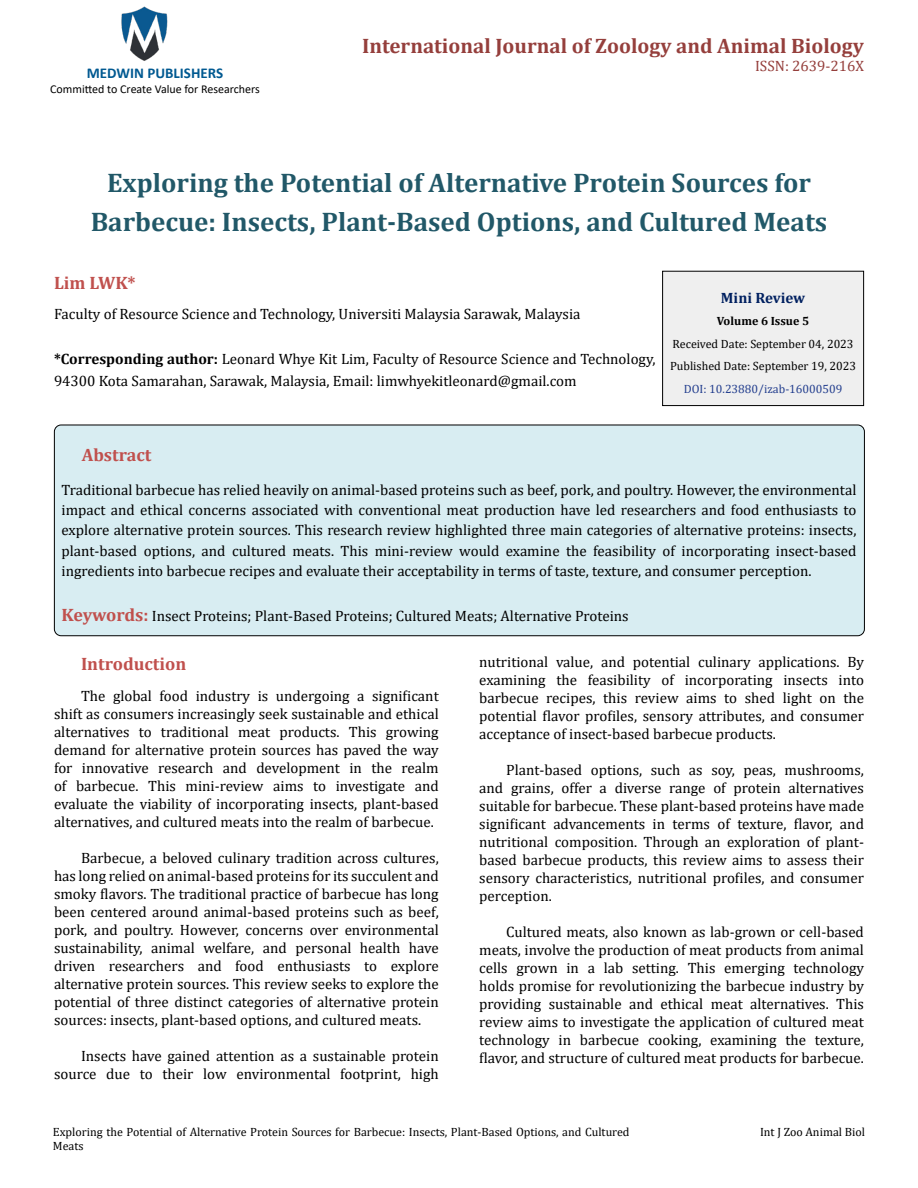
<style>
.page{position:relative;width:918px;height:1188px;background:#fff}
.page>*{position:absolute;margin:0;border:0;box-sizing:border-box;transform-origin:0 0}
.t1{font:700 27px/39px "Cambria";color:#215868;text-align:center}
.t2{font:700 21px "Cambria";color:#953f3c}
.t3{font:700 18px "Cambria";color:#c0504d}
.t4{font:15px/18px "Cambria";color:#000;text-align:justify}
.t5{font:700 15px "Calibri";color:#005991}
.t6{font:15px "Cambria";color:#953f3c}
.t7{font:700 15px "Cambria";color:#002060}
.t8{font:12px/14.4px "Cambria";color:#000}
.t9{font:12px "Calibri";color:#000}
.t10{font:12px "Cambria";color:#25408f}
.t11{font:700 12px "Cambria";color:#000}
.s1{font-weight:700}
.s2{font-weight:700;font-size:18px;color:#c0504d}
</style>
<div class="page">
<img style="left:121px;top:6px;width:47px;height:55px">
<div style="left:663px;top:271px;width:201px;height:135px;background:#efefef"></div>
<div style="left:662px;top:271px;width:202px;height:135px;border:1px solid #000"></div>
<div style="left:54px;top:425px;width:810px;height:211px;background:#d8edf2;border-radius:7px"></div>
<div style="left:54px;top:425px;width:811px;height:211px;border:1px solid #000;border-radius:7px"></div>
<p class="t5" style="left:87px;top:63px;width:138px">MEDWIN PUBLISHERS</p>
<p class="t9" style="left:50px;top:80px;width:211px">Committed to Create Value for Researchers</p>
<h2 class="t2" style="left:362px;top:31px;width:503px">International Journal of Zoology and Animal Biology</h2>
<p class="t6" style="left:755px;top:57px;width:110px">ISSN: 2639-216X</p>
<h1 class="t1" style="left:91px;top:162px;width:738px">Exploring the Potential of Alternative Protein Sources for<br>Barbecue: Insects, Plant-Based Options, and Cultured Meats</h1>
<p class="t3" style="left:54px;top:270px;width:83px">Lim LWK*</p>
<p class="t4" style="left:54px;top:304px;width:528px">Faculty of Resource Science and Technology, Universiti Malaysia Sarawak, Malaysia</p>
<p class="t4" style="left:54px;top:347px;width:603px;line-height:22.5px"><span class="s1">*Corresponding author:</span> Leonard Whye Kit Lim, Faculty of Resource Science and Technology,<br>94300 Kota Samarahan, Sarawak, Malaysia, Email: limwhyekitleonard@gmail.com</p>
<p class="t7" style="left:721px;top:287px;width:86px">Mini Review</p>
<p class="t11" style="left:717px;top:313px;width:94px">Volume 6 Issue 5</p>
<p class="t8" style="left:670px;top:332px;width:188px;line-height:22.5px">Received Date: September 04, 2023<br>Published Date: September 19, 2023</p>
<p class="t10" style="left:684px;top:382px;width:160px">DOI: 10.23880/izab-16000509</p>
<p class="t3" style="left:82px;top:442px;width:71px">Abstract</p>
<p class="t4" style="left:62px;top:479px;width:797px;line-height:20.2px">Traditional barbecue has relied heavily on animal-based proteins such as beef, pork, and poultry. However, the environmental impact and ethical concerns associated with conventional meat production have led researchers and food enthusiasts to explore alternative protein sources. This research review highlighted three main categories of alternative proteins: insects, plant-based options, and cultured meats. This mini-review would examine the feasibility of incorporating insect-based ingredients into barbecue recipes and evaluate their acceptability in terms of taste, texture, and consumer perception.</p>
<p class="t4" style="left:62px;top:607px;width:569px"><span class="s2">Keywords:</span> Insect Proteins; Plant-Based Proteins; Cultured Meats; Alternative Proteins</p>
<p class="t3" style="left:81px;top:651px;width:107px">Introduction</p>
<p class="t4" style="left:54px;top:687px;width:386px;text-indent:27px">The global food industry is undergoing a significant shift as consumers increasingly seek sustainable and ethical alternatives to traditional meat products. This growing demand for alternative protein sources has paved the way for innovative research and development in the realm of barbecue. This mini-review aims to investigate and evaluate the viability of incorporating insects, plant-based alternatives, and cultured meats into the realm of barbecue.</p>
<p class="t4" style="left:54px;top:849px;width:386px;text-indent:27px">Barbecue, a beloved culinary tradition across cultures, has long relied on animal-based proteins for its succulent and smoky flavors. The traditional practice of barbecue has long been centered around animal-based proteins such as beef, pork, and poultry. However, concerns over environmental sustainability, animal welfare, and personal health have driven researchers and food enthusiasts to explore alternative protein sources. This review seeks to explore the potential of three distinct categories of alternative protein sources: insects, plant-based options, and cultured meats.</p>
<p class="t4" style="left:54px;top:1047px;width:386px;text-align:right">Insects have gained attention as a sustainable protein source due to their low environmental footprint, high</p>
<p class="t4" style="left:479px;top:653px;width:386px">nutritional value, and potential culinary applications. By examining the feasibility of incorporating insects into barbecue recipes, this review aims to shed light on the potential flavor profiles, sensory attributes, and consumer acceptance of insect-based barbecue products.</p>
<p class="t4" style="left:479px;top:761px;width:386px;text-indent:27px">Plant-based options, such as soy, peas, mushrooms, and grains, offer a diverse range of protein alternatives suitable for barbecue. These plant-based proteins have made significant advancements in terms of texture, flavor, and nutritional composition. Through an exploration of plant&shy;based barbecue products, this review aims to assess their sensory characteristics, nutritional profiles, and consumer perception.</p>
<p class="t4" style="left:479px;top:923px;width:386px;text-indent:27px">Cultured meats, also known as lab-grown or cell-based meats, involve the production of meat products from animal cells grown in a lab setting. This emerging technology holds promise for revolutionizing the barbecue industry by providing sustainable and ethical meat alternatives. This review aims to investigate the application of cultured meat technology in barbecue cooking, examining the texture, flavor, and structure of cultured meat products for barbecue.</p>
<p class="t8" style="left:53px;top:1125px;width:578px">Exploring the Potential of Alternative Protein Sources for Barbecue: Insects, Plant-Based Options, and Cultured<br>Meats</p>
<p class="t8" style="left:760px;top:1125px;width:106px">Int J Zoo Animal Biol</p>
</div>
